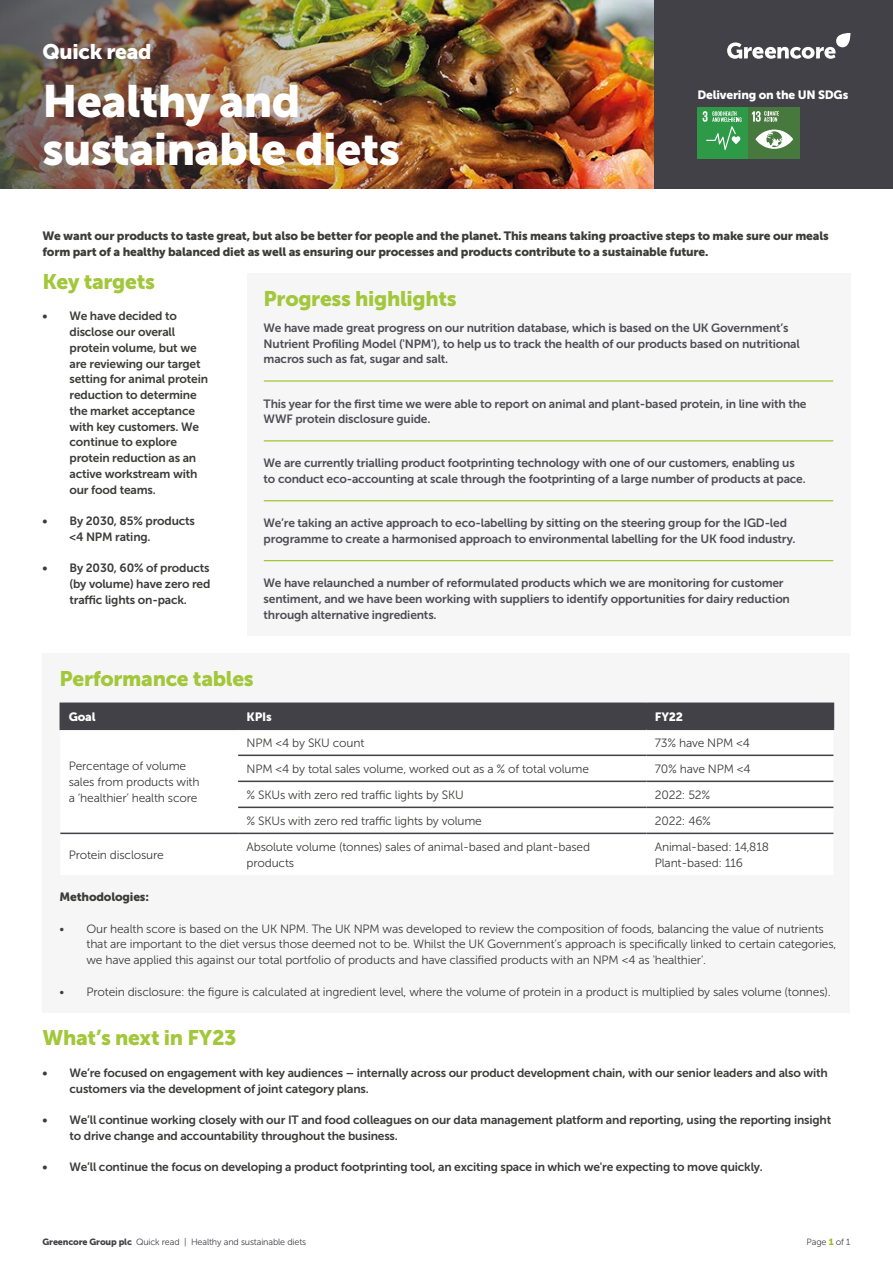
<style>
.page{position:relative;width:893px;height:1263px;background:#fff}
.page>*{position:absolute;margin:0;border:0;box-sizing:border-box;transform-origin:0 0}
.t1{font:45px/48px "Museo Sans 900";letter-spacing:-.015em;color:#fff}
.t2{font:21px "Museo Sans 900";letter-spacing:-.015em;color:#a2c73a}
.t3{font:21px "Museo Sans 900";letter-spacing:-.015em;color:#fff}
.t4{font:12px/15.8px "Museo Sans 700";letter-spacing:-.015em;color:#4f4e54}
.t5{font:12px/15.8px "Museo Sans 300";letter-spacing:-.015em;color:#3c3c3b}
.t6{font:12px/15.8px "Museo Sans 700";letter-spacing:-.015em;color:#3c3c3b}
.t7{font:12px/15.8px "Museo Sans 900";letter-spacing:-.015em;color:#3c3c3b}
.t8{font:12px "Museo Sans 900";letter-spacing:-.015em;color:#fff}
.t9{font:9px "Museo Sans 300";letter-spacing:-.015em;color:#414147}
.s1{font-family:"Museo Sans 900"}
.s2{font-family:"Museo Sans 900";color:#95c11f}
</style>
<div class="page">
<div style="left:655px;top:0;width:238px;height:189px;background:#414147"></div>
<img style="left:0;top:0;width:655px;height:189px">
<svg style="left:727px;top:33px;width:124px;height:26px"></svg>
<div style="left:697px;top:107px;width:51px;height:51px;background:#2e9947"></div>
<svg style="left:703px;top:111px;width:38px;height:39px"></svg>
<div style="left:748px;top:107px;width:51px;height:51px;background:#47783d"></div>
<svg style="left:755px;top:130px;width:38px;height:19px"></svg>
<svg style="left:752px;top:111px;width:27px;height:11px"></svg>
<div style="left:247px;top:273px;width:603px;height:363px;background:#f6f6f6"></div>
<hr style="left:264px;top:380px;width:569px;height:1px;background:#95c11f">
<hr style="left:264px;top:440px;width:569px;height:1px;background:#95c11f">
<hr style="left:264px;top:500px;width:569px;height:1px;background:#95c11f">
<hr style="left:264px;top:560px;width:569px;height:1px;background:#95c11f">
<div style="left:43px;top:653px;width:807px;height:360px;background:#f6f6f6"></div>
<svg style="left:60px;top:832px;width:773px;height:3px"></svg>
<hr style="left:60px;top:702px;width:178px;height:2px;background:#414147">
<hr style="left:238px;top:702px;width:408px;height:2px;background:#414147">
<hr style="left:646px;top:702px;width:188px;height:2px;background:#414147">
<div style="left:60px;top:703px;width:774px;height:25px;background:#414147"></div>
<hr style="left:60px;top:728px;width:178px;height:2px;background:#414147">
<hr style="left:238px;top:728px;width:408px;height:2px;background:#414147">
<hr style="left:646px;top:728px;width:188px;height:2px;background:#414147">
<hr style="left:238px;top:754px;width:408px;height:2px;background:#414147">
<hr style="left:646px;top:754px;width:187px;height:2px;background:#414147">
<hr style="left:238px;top:780px;width:408px;height:2px;background:#414147">
<hr style="left:646px;top:780px;width:187px;height:2px;background:#414147">
<hr style="left:238px;top:806px;width:408px;height:2px;background:#414147">
<hr style="left:646px;top:806px;width:187px;height:2px;background:#414147">
<hr style="left:60px;top:833px;width:178px;height:1px;background:#414147">
<hr style="left:238px;top:833px;width:408px;height:1px;background:#414147">
<hr style="left:646px;top:833px;width:187px;height:1px;background:#414147">
<h2 class="t3" style="left:43px;top:39px;width:111px">Quick read</h2>
<h1 class="t1" style="left:43px;top:77px;width:359px">Healthy and sustainable diets</h1>
<p class="t8" style="left:697px;top:88px;width:152px">Delivering on the UN SDGs</p>
<p class="t7" style="left:43px;top:228px;width:788px">We want our products to taste great, but also be better for people and the planet. This means taking proactive steps to make sure our meals form part of a healthy balanced diet as well as ensuring our processes and products contribute to a sustainable future.</p>
<h2 class="t2" style="left:264px;top:287px;width:195px">Progress highlights</h2>
<p class="t4" style="left:264px;top:320px;width:538px">We have made great progress on our nutrition database, which is based on the UK Government’s<br>Nutrient Profiling Model ('NPM'), to help us to track the health of our products based on nutritional macros such as fat, sugar and salt.</p>
<p class="t4" style="left:264px;top:395px;width:544px">This year for the first time we were able to report on animal and plant-based protein, in line with the<br>WWF protein disclosure guide.</p>
<p class="t4" style="left:264px;top:455px;width:544px">We are currently trialling product footprinting technology with one of our customers, enabling us to conduct eco-accounting at scale through the footprinting of a large number of products at pace.</p>
<p class="t4" style="left:264px;top:515px;width:533px">We’re taking an active approach to eco-labelling by sitting on the steering group for the IGD-led programme to create a harmonised approach to environmental labelling for the UK food industry.</p>
<p class="t4" style="left:264px;top:575px;width:528px">We have relaunched a number of reformulated products which we are monitoring for customer sentiment, and we have been working with suppliers to identify opportunities for dairy reduction through alternative ingredients.</p>
<h2 class="t2" style="left:43px;top:270px;width:114px">Key targets</h2>
<p class="t6" style="left:70px;top:308px;width:140px;text-indent:-27px">• We have decided to disclose our overall protein volume, but we are reviewing our target setting for animal protein reduction to determine the market acceptance with key customers. We continue to explore protein reduction as an active workstream with our food teams.</p>
<p class="t6" style="left:70px;top:513px;width:127px;text-indent:-27px">• By 2030, 85% products &lt;4 NPM rating.</p>
<p class="t6" style="left:70px;top:560px;width:142px;text-align:justify;text-indent:-27px">• By 2030, 60% of products (by volume) have zero red traffic lights on-pack.</p>
<h2 class="t2" style="left:60px;top:666px;width:196px">Performance tables</h2>
<p class="t8" style="left:69px;top:710px;width:28px">Goal</p>
<p class="t8" style="left:247px;top:710px;width:27px">KPIs</p>
<p class="t8" style="left:655px;top:710px;width:30px">FY22</p>
<p class="t5" style="left:69px;top:758px;width:132px">Percentage of volume sales from products with a ‘healthier’ health score</p>
<p class="t5" style="left:247px;top:735px;width:119px">NPM &lt;4 by SKU count</p>
<p class="t5" style="left:655px;top:735px;width:97px">73% have NPM &lt;4</p>
<p class="t5" style="left:247px;top:761px;width:344px">NPM &lt;4 by total sales volume, worked out as a % of total volume</p>
<p class="t5" style="left:655px;top:761px;width:97px">70% have NPM &lt;4</p>
<p class="t5" style="left:247px;top:787px;width:219px">% SKUs with zero red traffic lights by SKU</p>
<p class="t5" style="left:655px;top:787px;width:57px">2022: 52%</p>
<p class="t5" style="left:247px;top:813px;width:237px">% SKUs with zero red traffic lights by volume</p>
<p class="t5" style="left:655px;top:813px;width:58px">2022: 46%</p>
<p class="t5" style="left:69px;top:847px;width:96px">Protein disclosure</p>
<p class="t5" style="left:247px;top:839px;width:345px">Absolute volume (tonnes) sales of animal-based and plant-based products</p>
<p class="t5" style="left:655px;top:839px;width:116px">Animal-based: 14,818<br>Plant-based: 116</p>
<p class="t7" style="left:60px;top:889px;width:91px">Methodologies:</p>
<p class="t5" style="left:87px;top:921px;width:751px;text-indent:-27px">• Our health score is based on the UK NPM. The UK NPM was developed to review the composition of foods, balancing the value of nutrients that are important to the diet versus those deemed not to be. Whilst the UK Government’s approach is specifically linked to certain categories, we have applied this against our total portfolio of products and have classified products with an NPM &lt;4 as 'healthier'.</p>
<p class="t5" style="left:60px;top:984px;width:773px">• Protein disclosure: the figure is calculated at ingredient level, where the volume of protein in a product is multiplied by sales volume (tonnes).</p>
<h2 class="t2" style="left:43px;top:1026px;width:196px">What’s next in FY23</h2>
<p class="t6" style="left:70px;top:1065px;width:760px;text-indent:-27px">• We’re focused on engagement with key audiences – internally across our product development chain, with our senior leaders and also with customers via the development of joint category plans.</p>
<p class="t6" style="left:70px;top:1112px;width:763px;text-indent:-27px">• We’ll continue working closely with our IT and food colleagues on our data management platform and reporting, using the reporting insight to drive change and accountability throughout the business.</p>
<p class="t6" style="left:43px;top:1159px;width:722px">• We’ll continue the focus on developing a product footprinting tool, an exciting space in which we're expecting to move quickly.</p>
<p class="t9" style="left:43px;top:1237px;width:265px"><span class="s1">Greencore Group plc</span> Quick read | Healthy and sustainable diets</p>
<p class="t9" style="left:807px;top:1237px;width:45px">Page <span class="s2">1</span> of 1</p>
</div>
